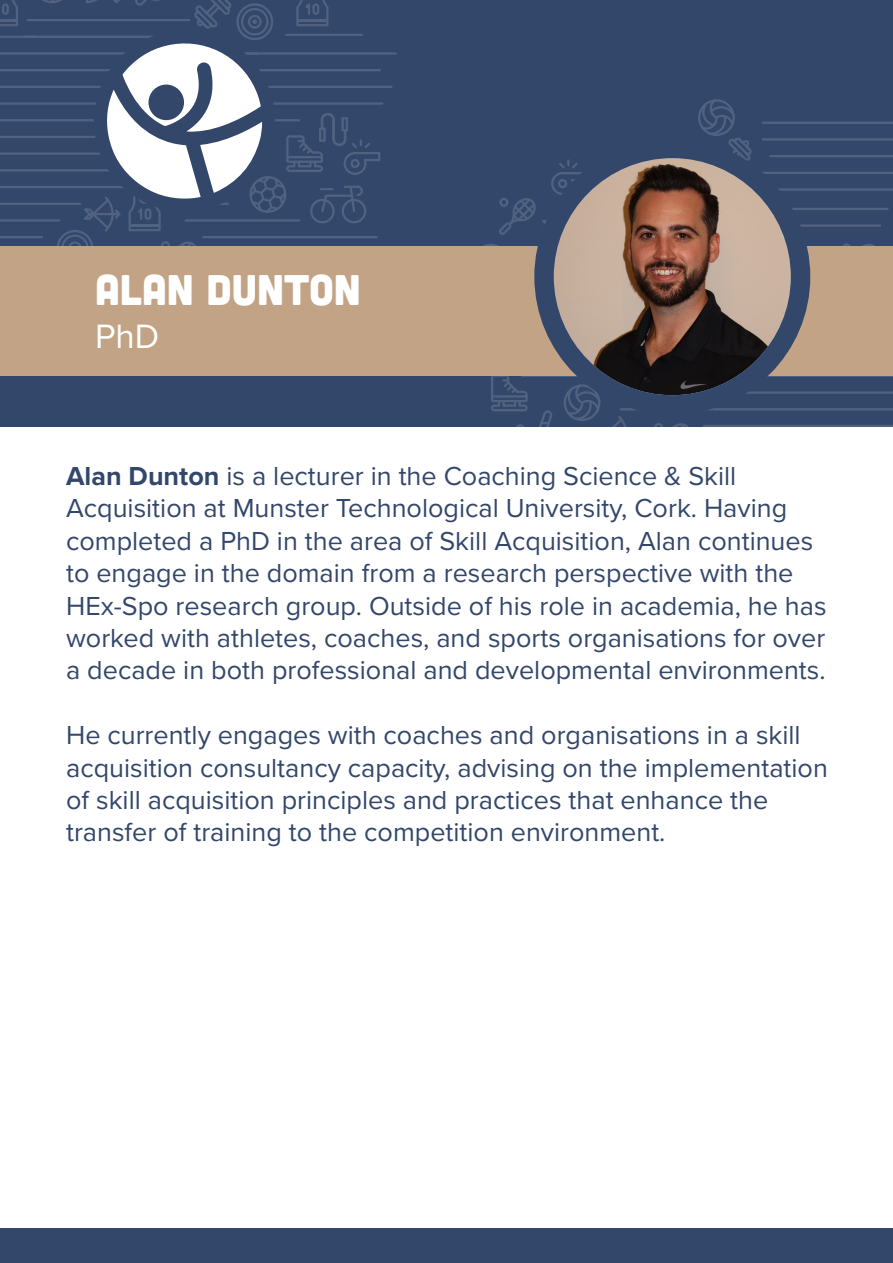
<style>
.page{position:relative;width:893px;height:1263px;background:#33476b}
.page>*{position:absolute;margin:0;border:0;box-sizing:border-box;transform-origin:0 0}
.t1{font:42.75px "Cubano";color:#fff}
.t2{font:34.95px "Proxima Nova";color:#fff}
.t3{font:27px/32.4px "Proxima Nova";color:#33476b}
.s1{font-weight:700}
</style>
<div class="page">
<hr style="left:28px;top:19px;width:161px;height:2px;background:#fff">
<hr style="left:0;top:52px;width:257px;height:3px;background:#fff">
<hr style="left:246px;top:52px;width:150px;height:3px;background:#fff">
<hr style="left:0;top:69px;width:380px;height:2px;background:#fff">
<hr style="left:0;top:86px;width:391px;height:2px;background:#fff">
<hr style="left:0;top:102px;width:382px;height:3px;background:#fff">
<hr style="left:0;top:119px;width:299px;height:2px;background:#fff">
<hr style="left:0;top:36px;width:35px;height:2px;background:#fff">
<hr style="left:0;top:136px;width:273px;height:2px;background:#fff">
<hr style="left:0;top:152px;width:264px;height:3px;background:#fff">
<hr style="left:0;top:169px;width:255px;height:2px;background:#fff">
<hr style="left:0;top:186px;width:234px;height:2px;background:#fff">
<hr style="left:0;top:203px;width:80px;height:2px;background:#fff">
<hr style="left:0;top:219px;width:59px;height:3px;background:#fff">
<hr style="left:0;top:236px;width:42px;height:2px;background:#fff">
<svg style="left:0;top:0;width:18px;height:26px"></svg>
<svg style="left:34px;top:0;width:346px;height:246px"></svg>
<hr style="left:763px;top:122px;width:130px;height:2px;background:#fff">
<hr style="left:763px;top:138px;width:130px;height:3px;background:#fff">
<hr style="left:770px;top:155px;width:123px;height:2px;background:#fff">
<hr style="left:755px;top:172px;width:138px;height:2px;background:#fff">
<hr style="left:763px;top:188px;width:130px;height:3px;background:#fff">
<hr style="left:788px;top:208px;width:99px;height:2px;background:#fff">
<hr style="left:794px;top:224px;width:86px;height:3px;background:#fff">
<hr style="left:522px;top:375px;width:371px;height:2px;background:#fff">
<hr style="left:615px;top:391px;width:278px;height:3px;background:#fff">
<hr style="left:621px;top:408px;width:272px;height:2px;background:#fff">
<hr style="left:704px;top:425px;width:189px;height:2px;background:#fff">
<svg style="left:483px;top:244px;width:16px;height:2px"></svg>
<svg style="left:491px;top:376px;width:61px;height:52px"></svg>
<svg style="left:564px;top:395px;width:70px;height:33px"></svg>
<svg style="left:499px;top:198px;width:37px;height:37px"></svg>
<svg style="left:843px;top:243px;width:32px;height:3px"></svg>
<svg style="left:654px;top:423px;width:65px;height:5px"></svg>
<svg style="left:542px;top:99px;width:235px;height:125px"></svg>
<div style="left:0;top:246px;width:893px;height:130px;background:#c2a385"></div>
<img style="left:554px;top:158px;width:237px;height:237px">
<div style="left:534px;top:139px;width:276px;height:276px;border:19px solid #33476b;border-radius:50%"></div>
<div style="left:0;top:428px;width:893px;height:800px;background:#fff"></div>
<p class="t1" style="left:95px;top:262px;width:267px">ALAN DUNTON</p>
<p class="t2" style="left:95px;top:310px;width:66px">PhD</p>
<p class="t3" style="left:66px;top:459px;width:762px"><span class="s1">Alan Dunton</span> is a lecturer in the Coaching Science &amp; Skill Acquisition at Munster Technological University, Cork. Having completed a PhD in the area of Skill Acquisition, Alan continues to engage in the domain from a research perspective with the HEx-Spo research group. Outside of his role in academia, he has worked with athletes, coaches, and sports organisations for over a decade in both professional and developmental environments.</p>
<p class="t3" style="left:66px;top:718px;width:763px">He currently engages with coaches and organisations in a skill acquisition consultancy capacity, advising on the implementation of skill acquisition principles and practices that enhance the transfer of training to the competition environment.</p>
</div>
